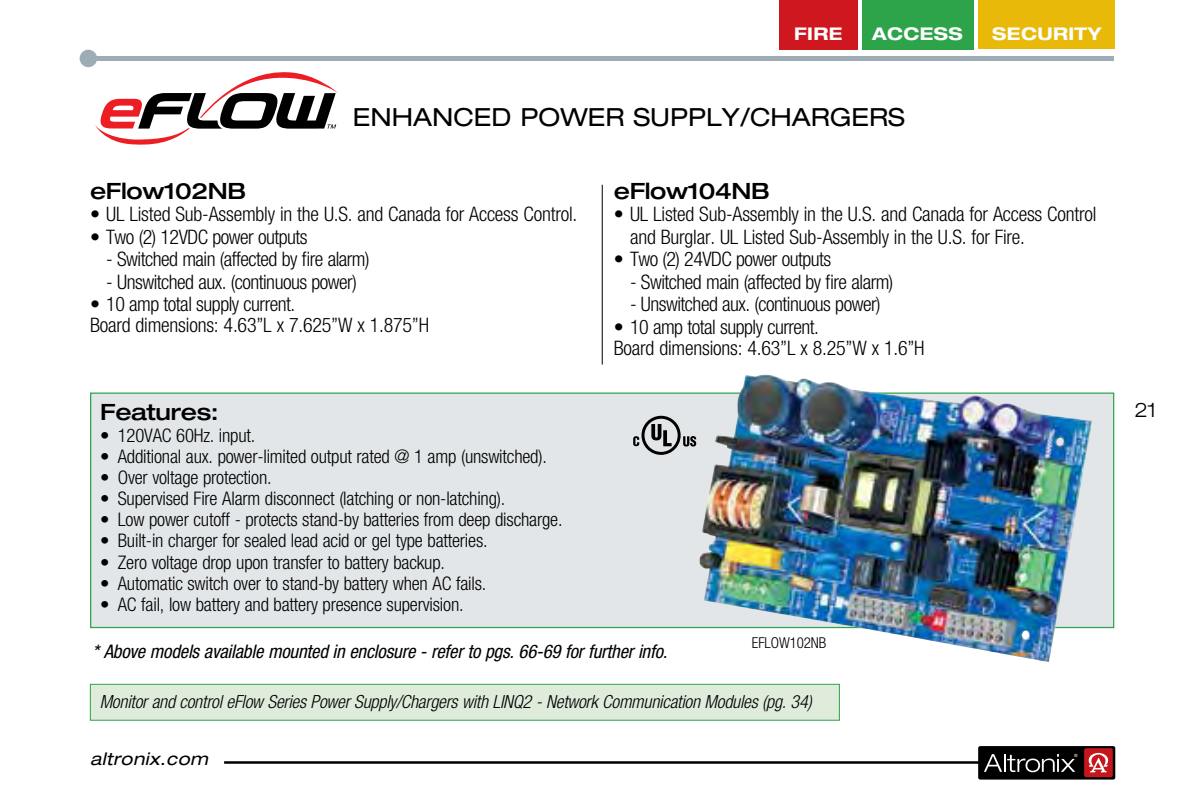
<style>
.page{position:relative;width:1193px;height:810px;background:#fff}
.page>*{position:absolute;margin:0;border:0;box-sizing:border-box;transform-origin:0 0}
.t1{font:expanded 25px "Helvetica Neue";color:#000}
.t2{font:500 expanded 22.5px "Helvetica Neue";letter-spacing:-.015em;color:#000}
.t3{font:300 condensed 20px/21.2px "Helvetica Neue";letter-spacing:-.025em;color:#000}
.t4{font:300 expanded 20px "Helvetica Neue";color:#000}
.t5{font:300 condensed 18.75px "Helvetica Neue";letter-spacing:-.01em;color:#000}
.t6{font:italic condensed 18.75px "Helvetica Neue";letter-spacing:-.01em;color:#000}
.t7{font:italic 300 condensed 18px "Helvetica Neue";letter-spacing:-.01em;color:#000}
.t8{font:700 expanded 17.5px "Helvetica Neue";letter-spacing:.025em;color:#fff}
.t9{font:italic expanded 17.5px "Helvetica Neue";letter-spacing:.025em;color:#000}
.t10{font:300 condensed 15px "Helvetica Neue";letter-spacing:-.015em;color:#000}
.t11{font:500 4.25px "Helvetica Neue";color:#fff;scale:1.04 1}
</style>
<div class="page">
<hr style="left:224px;top:761px;width:781px;height:3px;background:#000">
<div style="left:90px;top:56px;width:1024px;height:5px;background:#9eacb5"></div>
<div style="left:80px;top:50px;width:17px;height:17px;background:#9eacb5;border-radius:50%"></div>
<div style="left:978px;top:746px;width:137px;height:34px;background:#000;border-radius:2px"></div>
<div style="left:1084px;top:748px;width:28px;height:29px;background:#c4161c;border-radius:2px"></div>
<svg style="left:1088px;top:753px;width:20px;height:19px"></svg>
<svg style="left:984px;top:754px;width:91px;height:18px"></svg>
<div style="left:978px;top:0;width:137px;height:49px;background:#e8b909"></div>
<div style="left:779px;top:0;width:78px;height:50px;background:#ce171e"></div>
<div style="left:861px;top:0;width:112px;height:50px;background:#2da44a"></div>
<hr style="left:602px;top:185px;width:1px;height:180px;background:#000">
<div style="left:91px;top:393px;width:1022px;height:235px;background:#e2e6e8"></div>
<svg style="left:95px;top:72px;width:243px;height:73px"></svg>
<img style="left:699px;top:375px;width:393px;height:287px">
<div style="left:90px;top:684px;width:749px;height:36px;background:#dfebdb"></div>
<div style="left:90px;top:684px;width:749px;height:37px;border:1px solid #2da44a"></div>
<svg style="left:633px;top:416px;width:63px;height:39px"></svg>
<p class="t8" style="left:794px;top:22px;width:50px">FIRE</p>
<p class="t8" style="left:872px;top:23px;width:92px">ACCESS</p>
<p class="t8" style="left:992px;top:23px;width:110px">SECURITY</p>
<p class="t1" style="left:353px;top:102px;width:553px">ENHANCED POWER SUPPLY/CHARGERS</p>
<p class="t2" style="left:90px;top:177px;width:158px">eFlow102NB</p>
<p class="t3" style="left:90px;top:203px;width:485px">• UL Listed Sub-Assembly in the U. S. and Canada for Access Control.</p>
<p class="t3" style="left:90px;top:226px;width:219px">• Two (2) 12VDC power outputs</p>
<p class="t3" style="left:106px;top:248px;width:265px">- Switched main (affected by fire alarm)</p>
<p class="t3" style="left:106px;top:271px;width:252px">- Unswitched aux. (continuous power)</p>
<p class="t3" style="left:90px;top:293px;width:340px">• 10 amp total supply current.<br>Board dimensions: 4. 63”L x 7. 625”W x 1. 875”H</p>
<p class="t2" style="left:100px;top:398px;width:120px">Features:</p>
<p class="t5" style="left:100px;top:424px;width:153px">• 120VAC 60Hz. input.</p>
<p class="t5" style="left:100px;top:445px;width:445px">• Additional aux. power-limited output rated @ 1 amp (unswitched).</p>
<p class="t5" style="left:100px;top:467px;width:170px">• Over voltage protection.</p>
<p class="t5" style="left:100px;top:488px;width:403px">• Supervised Fire Alarm disconnect (latching or non-latching).</p>
<p class="t5" style="left:100px;top:509px;width:460px">• Low power cutoff - protects stand-by batteries from deep discharge.</p>
<p class="t5" style="left:100px;top:530px;width:385px">• Built-in charger for sealed lead acid or gel type batteries.</p>
<p class="t5" style="left:100px;top:551px;width:343px">• Zero voltage drop upon transfer to battery backup.</p>
<p class="t5" style="left:100px;top:572px;width:384px">• Automatic switch over to stand-by battery when AC fails.</p>
<p class="t5" style="left:100px;top:594px;width:361px">• AC fail, low battery and battery presence supervision.</p>
<p class="t2" style="left:614px;top:177px;width:158px">eFlow104NB</p>
<p class="t3" style="left:630px;top:203px;width:468px;line-height:22.5px;text-indent:-16px">• UL Listed Sub-Assembly in the U. S. and Canada for Access Control and Burglar. UL Listed Sub-Assembly in the U.S. for Fire.</p>
<p class="t3" style="left:614px;top:248px;width:219px">• Two (2) 24VDC power outputs</p>
<p class="t3" style="left:630px;top:271px;width:265px">- Switched main (affected by fire alarm)</p>
<p class="t3" style="left:630px;top:293px;width:252px">- Unswitched aux. (continuous power)</p>
<p class="t3" style="left:614px;top:316px;width:312px">• 10 amp total supply current.<br>Board dimensions: 4.63”L x 8.25”W x 1.6”H</p>
<p class="t6" style="left:92px;top:641px;width:576px">* Above models available mounted in enclosure - refer to pgs. 66-69 for further info.</p>
<p class="t10" style="left:752px;top:634px;width:76px">EFLOW102NB</p>
<p class="t7" style="left:100px;top:692px;width:713px">Monitor and control eFlow Series Power Supply/Chargers with LINQ2 - Network Communication Modules (pg. 34)</p>
<p class="t9" style="left:90px;top:748px;width:119px">altronix.com</p>
<p class="t11" style="left:1074px;top:753px;width:5px">®</p>
<p class="t4" style="left:1134px;top:398px;width:24px">21</p>
</div>
